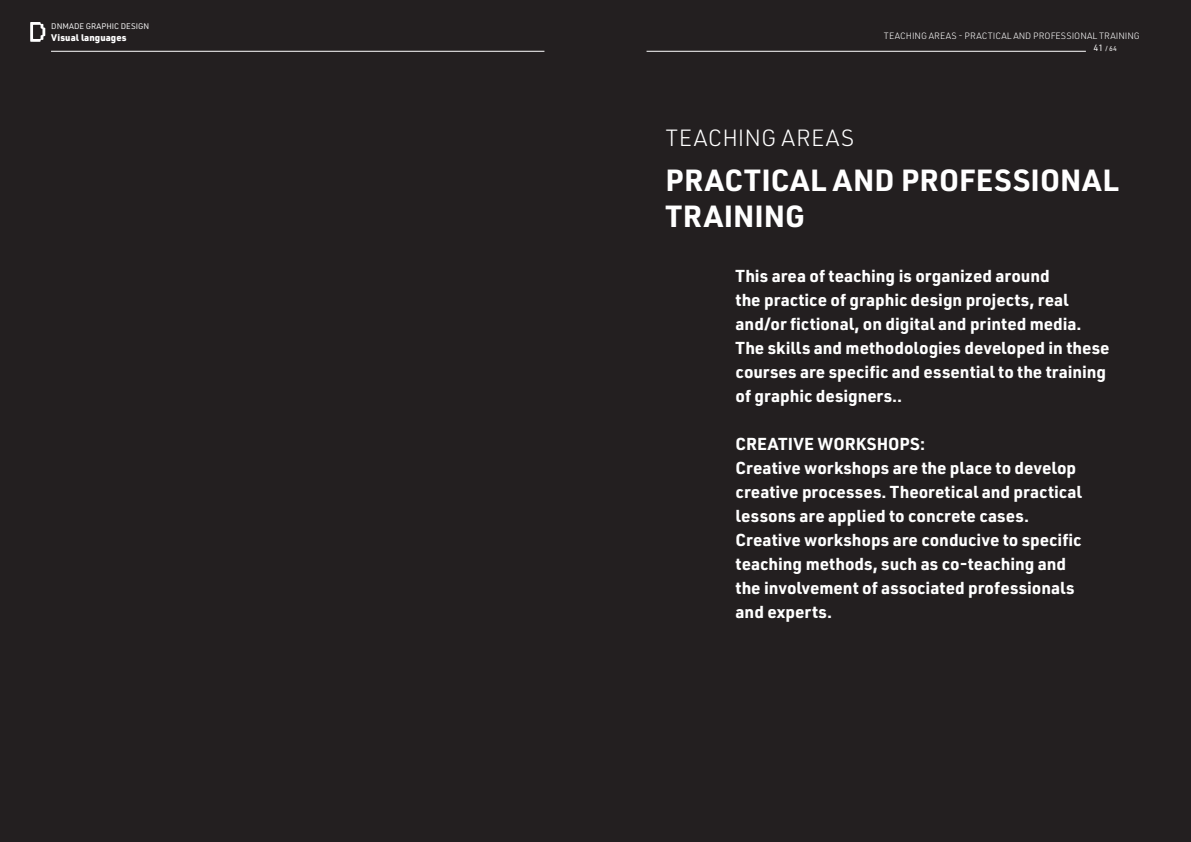
<style>
.page{position:relative;width:1191px;height:842px;background:#231f20}
.page>*{position:absolute;margin:0;border:0;box-sizing:border-box;transform-origin:0 0}
.t1{font:700 30px/36px "URWDIN";letter-spacing:.015em;color:#fff}
.t2{font:300 23px "URWDIN";letter-spacing:.02em;color:#fff}
.t3{font:700 17px/24px "URWDIN";color:#fff}
.t4{font:900 9.4px "URWDIN";letter-spacing:.01em;color:#fff}
.t5{font:300 9px "URWDIN";color:#fff}
.t6{font:8px "URWDIN";color:#fff}
.t7{font:7px "URWDIN";color:#fff}
.s1{font-size:9px}
</style>
<div class="page">
<hr style="left:51px;top:51px;width:493px;height:1px;background:#fff">
<hr style="left:646px;top:51px;width:440px;height:1px;background:#fff">
<svg style="left:30px;top:22px;width:15px;height:20px"></svg>
<p class="t6" style="left:51px;top:21px;width:99px">DNMADE GRAPHIC DESIGN</p>
<p class="t4" style="left:51px;top:31px;width:77px">Visual languages</p>
<p class="t5" style="left:884px;top:30px;width:257px">TEACHING AREAS - PRACTICAL AND PROFESSIONAL TRAINING</p>
<p class="t7" style="left:1093px;top:44px;width:25px"><span class="s1">41</span> / 64</p>
<h2 class="t2" style="left:665px;top:123px;width:190px">TEACHING AREAS</h2>
<h1 class="t1" style="left:665px;top:161px;width:455px">PRACTICAL AND PROFESSIONAL<br>TRAINING</h1>
<p class="t3" style="left:735px;top:263px;width:375px">This area of teaching is organized around<br>the practice of graphic design projects, real and/or fictional, on digital and printed media.<br>The skills and methodologies developed in these courses are specific and essential to the training of graphic designers..</p>
<p class="t3" style="left:735px;top:431px;width:348px">CREATIVE WORKSHOPS:<br>Creative workshops are the place to develop creative processes. Theoretical and practical lessons are applied to concrete cases.<br>Creative workshops are conducive to specific teaching methods, such as co-teaching and the involvement of associated professionals and experts.</p>
</div>
